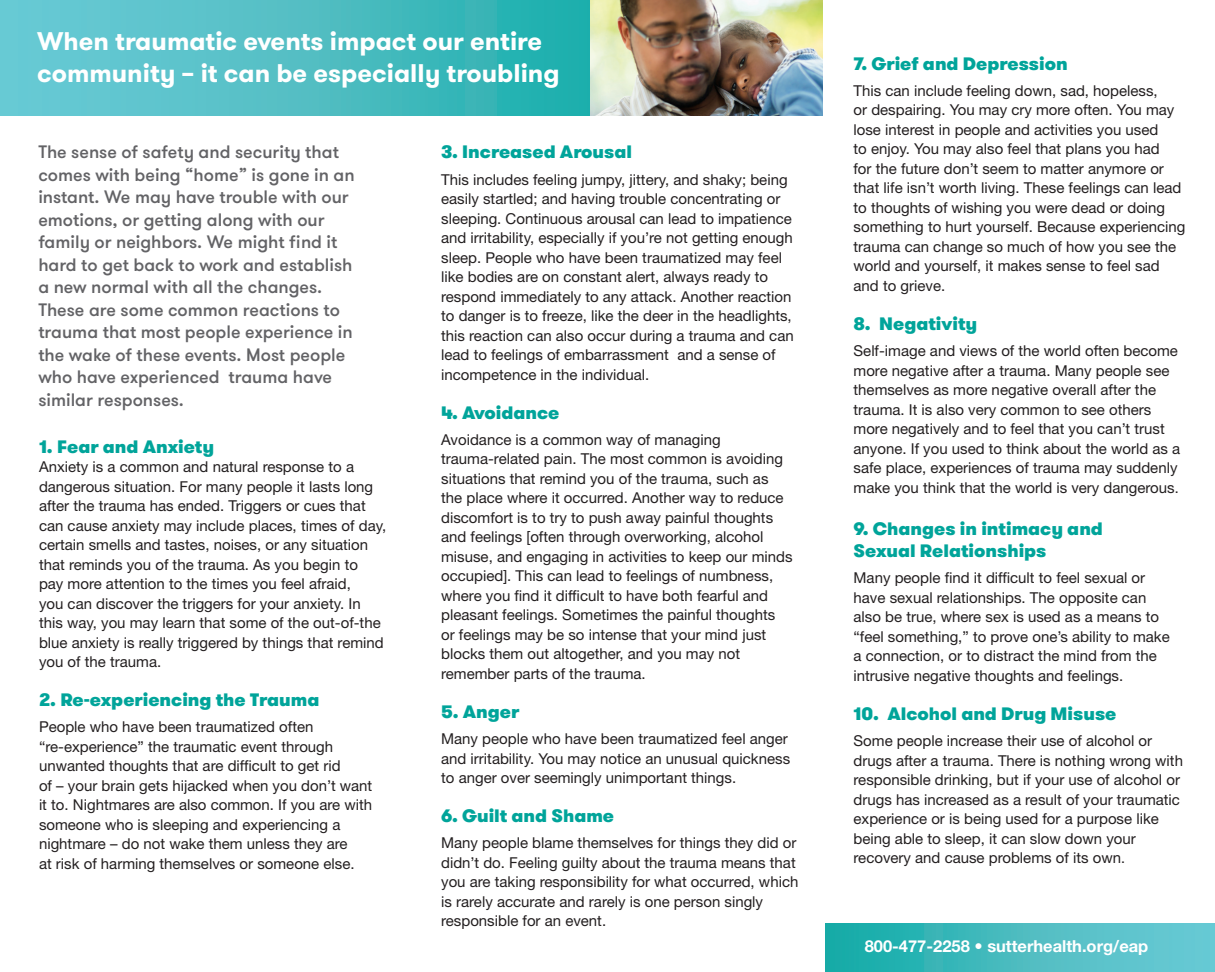
<style>
.page{position:relative;width:1215px;height:972px;background:#fff}
.page>*{position:absolute;margin:0;border:0;box-sizing:border-box;transform-origin:0 0}
.t1{font:700 25.5px/32.4px "GT Walsheim";color:#fff}
.t2{font:500 18px/22.5px "GT Walsheim";color:#636366}
.t3{font:900 18px/22.5px "GT Walsheim";color:#00a49a}
.t4{font:700 16.5px "Helvetica Neue LT Std";color:#fff}
.t5{font:15px/19.5px "Helvetica Neue LT Std";color:#231f20}
.s1{font-size:14.25px}
.s2{font-weight:400}
</style>
<div class="page">
<svg style="left:0;top:0;width:590px;height:116px;background:#4bbdc2"></svg>
<div style="left:825px;top:923px;width:390px;height:49px;background:linear-gradient(to right,#18aba8,#73ccd8)"></div>
<img style="left:590px;top:0;width:232px;height:116px">
<p class="t1" style="left:37px;top:25px;width:524px">When traumatic events impact our entire community – it can be especially troubling</p>
<p class="t2" style="left:38px;top:141px;width:318px">The sense of safety and security that comes with being “home” is gone in an instant. We may have trouble with our emotions, or getting along with our family or neighbors. We might find it hard to get back to work and establish a new normal with all the changes.<br>These are some common reactions to trauma that most people experience in the wake of these events. Most people who have experienced trauma have similar responses.</p>
<h2 class="t3" style="left:441px;top:141px;width:192px">3. Increased Arousal</h2>
<p class="t5" style="left:441px;top:169px;width:354px">This includes feeling jumpy, jittery, and shaky; being easily startled; and having trouble concentrating or sleeping. Continuous arousal can lead to impatience and irritability, especially if you’re not getting enough sleep. People who have been traumatized may feel like bodies are on constant alert, always ready to respond immediately to any attack. Another reaction to danger is to freeze, like the deer in the headlights, this reaction can also occur during a trauma and can lead to feelings of embarrassment and a sense of incompetence in the individual.</p>
<h2 class="t3" style="left:441px;top:401px;width:120px">4. Avoidance</h2>
<p class="t5" style="left:441px;top:430px;width:353px">Avoidance is a common way of managing trauma-related pain. The most common is avoiding situations that remind you of the trauma, such as the place where it occurred. Another way to reduce discomfort is to try to push away painful thoughts and feelings [often through overworking, alcohol misuse, and engaging in activities to keep our minds occupied]. This can lead to feelings of numbness, where you find it difficult to have both fearful and pleasant feelings. Sometimes the painful thoughts or feelings may be so intense that your mind just blocks them out altogether, and you may not remember parts of the trauma.</p>
<h2 class="t3" style="left:441px;top:700px;width:80px">5. Anger</h2>
<p class="t5" style="left:441px;top:729px;width:350px">Many people who have been traumatized feel anger and irritability. You may notice an unusual quickness to anger over seemingly unimportant things.</p>
<h2 class="t3" style="left:441px;top:805px;width:175px">6. Guilt and Shame</h2>
<p class="t5" style="left:441px;top:833px;width:359px">Many people blame themselves for things they did or didn’t do. Feeling guilty about the trauma means that you are taking responsibility for what occurred, which is rarely accurate and rarely is one person singly responsible for an event.</p>
<h2 class="t3" style="left:39px;top:435px;width:177px">1. Fear and Anxiety</h2>
<p class="t5" style="left:39px;top:457px;width:349px">Anxiety is a common and natural response to a dangerous situation. For many people it lasts long after the trauma has ended. Triggers or cues that can cause anxiety may include places, times of day, certain smells and tastes, noises, or any situation that reminds you of the trauma. As you begin to<br>pay more attention to the times you feel afraid,<br>you can discover the triggers for your anxiety. In this way, you may learn that some of the out-of-the blue anxiety is really triggered by things that remind you of the trauma.</p>
<h2 class="t3" style="left:39px;top:688px;width:282px">2. Re-experiencing the Trauma</h2>
<p class="t5" style="left:39px;top:717px;width:335px">People who have been traumatized often “re-experience” the traumatic event through unwanted thoughts that are difficult to get rid<br>of – your brain gets hijacked when you don’t want it to. Nightmares are also common. If you are with someone who is sleeping and experiencing a nightmare – do not wake them unless they are<br>at risk of harming themselves or someone else.</p>
<h2 class="t3" style="left:854px;top:52px;width:216px">7. Grief and Depression</h2>
<p class="t5" style="left:854px;top:81px;width:333px">This can include feeling down, sad, hopeless,<br>or despairing. You may cry more often. You may lose interest in people and activities you used<br>to enjoy. You may also feel that plans you had<br>for the future don’t seem to matter anymore or that life isn’t worth living. These feelings can lead to thoughts of wishing you were dead or doing something to hurt yourself. Because experiencing trauma can change so much of how you see the world and yourself, it makes sense to feel sad and to grieve.</p>
<h2 class="t3" style="left:854px;top:312px;width:125px">8. Negativity</h2>
<p class="t5" style="left:854px;top:341px;width:328px">Self-image and views of the world often become more negative after a trauma. Many people see themselves as more negative overall after the trauma. It is also very common to see others more negatively and to feel that you can’t trust anyone. If you used to think about the world as a safe place, experiences of trauma may suddenly make you think that the world is very dangerous<span class="s1">.</span></p>
<h2 class="t3" style="left:854px;top:517px;width:251px">9. Changes in intimacy and<br>Sexual Relationships</h2>
<p class="t5" style="left:854px;top:568px;width:318px">Many people find it difficult to feel sexual or have sexual relationships. The opposite can also be true, where sex is used as a means to “feel something,” to prove one’s ability to make a connection, or to distract the mind from the intrusive negative thoughts and feelings.</p>
<h2 class="t3" style="left:854px;top:702px;width:264px">10. Alcohol and Drug Misuse</h2>
<p class="t5" style="left:854px;top:731px;width:331px">Some people increase their use of alcohol or drugs after a trauma. There is nothing wrong with responsible drinking, but if your use of alcohol or drugs has increased as a result of your traumatic experience or is being used for a purpose like being able to sleep, it can slow down your recovery and cause problems of its own<span class="s1">.</span></p>
<p class="t4" style="left:865px;top:936px;width:285px">800-477-2258 <span class="s2">•</span> sutterhealth.org/eap</p>
</div>
